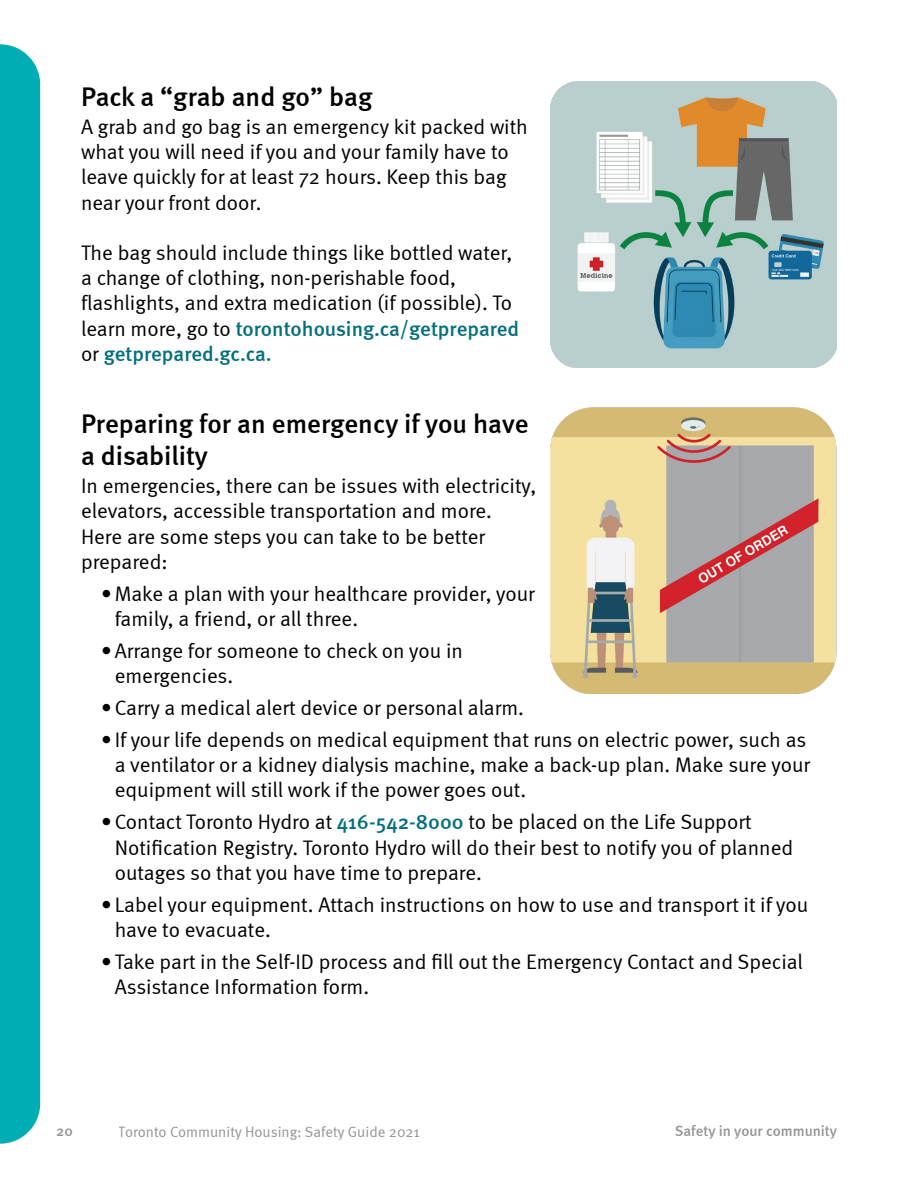
<style>
.page{position:relative;width:918px;height:1188px;background:#fff}
.page>*{position:absolute;margin:0;border:0;box-sizing:border-box;transform-origin:0 0}
.H4_-_Sub_Paragraph_T{font:500 27px/32.4px "Meta";color:#000}
.Body_Copy_BULLET{font:21px/25.2px "Meta Normal";color:#000}
.Body_Copy{font:21px/25.2px "Meta Normal";color:#000}
.t1{font:15px "Meta Normal";color:#292829}
.t2{font:500 15px "Meta";color:#292829}
.s1{font-family:"Meta";font-weight:500;color:#05707d}
</style>
<div class="page">
<img style="left:551px;top:81px;width:286px;height:286px">
<img style="left:551px;top:408px;width:286px;height:286px">
<div style="left:0;top:44px;width:40px;height:1100px;background:#00adb4"></div>
<h4 class="H4_-_Sub_Paragraph_T" style="left:81px;top:80px;width:293px">Pack a “grab and go” bag</h4>
<p class="Body_Copy" style="left:81px;top:114px;width:448px">A grab and go bag is an emergency kit packed with what you will need if you and your family have to leave quickly for at least 72 hours. Keep this bag near your front door.</p>
<p class="Body_Copy" style="left:81px;top:240px;width:440px">The bag should include things like bottled water, a change of clothing, non-perishable food, flashlights, and extra medication (if possible). To learn more, go to <span class="s1">torontohousing.ca/getprepared </span>or <span class="s1">getprepared.gc.ca.</span></p>
<h4 class="H4_-_Sub_Paragraph_T" style="left:81px;top:407px;width:449px">Preparing for an emergency if you have a disability</h4>
<p class="Body_Copy" style="left:81px;top:473px;width:457px">In emergencies, there can be issues with electricity, elevators, accessible transportation and more.<br>Here are some steps you can take to be better prepared:</p>
<p class="Body_Copy_BULLET" style="left:115px;top:581px;width:422px;text-indent:-14px">•Make a plan with your healthcare provider, your family, a friend, or all three.</p>
<p class="Body_Copy_BULLET" style="left:115px;top:638px;width:350px;text-indent:-14px">•Arrange for someone to check on you in emergencies.</p>
<p class="Body_Copy_BULLET" style="left:101px;top:695px;width:424px">•Carry a medical alert device or personal alarm.</p>
<p class="Body_Copy_BULLET" style="left:115px;top:727px;width:697px;text-indent:-14px">• If your life depends on medical equipment that runs on electric power, such as a ventilator or a kidney dialysis machine, make a back-up plan. Make sure your equipment will still work if the power goes out.</p>
<p class="Body_Copy_BULLET" style="left:115px;top:809px;width:680px;text-indent:-14px">•Contact Toronto Hydro at <span class="s1">416-542-8000</span> to be placed on the Life Support<br>Notification Registry. Toronto Hydro will do their best to notify you of planned outages so that you have time to prepare.</p>
<p class="Body_Copy_BULLET" style="left:115px;top:892px;width:695px;text-indent:-14px">• Label your equipment. Attach instructions on how to use and transport it if you have to evacuate.</p>
<p class="Body_Copy_BULLET" style="left:115px;top:949px;width:690px;text-indent:-14px">• Take part in the Self-ID process and fill out the Emergency Contact and Special<br>Assistance Information form.</p>
<p class="t2" style="left:56px;top:1122px;width:18px">20</p>
<p class="t1" style="left:119px;top:1123px;width:302px">Toronto Community Housing: Safety Guide 2021</p>
<p class="t2" style="left:675px;top:1122px;width:164px">Safety in your community</p>
</div>
